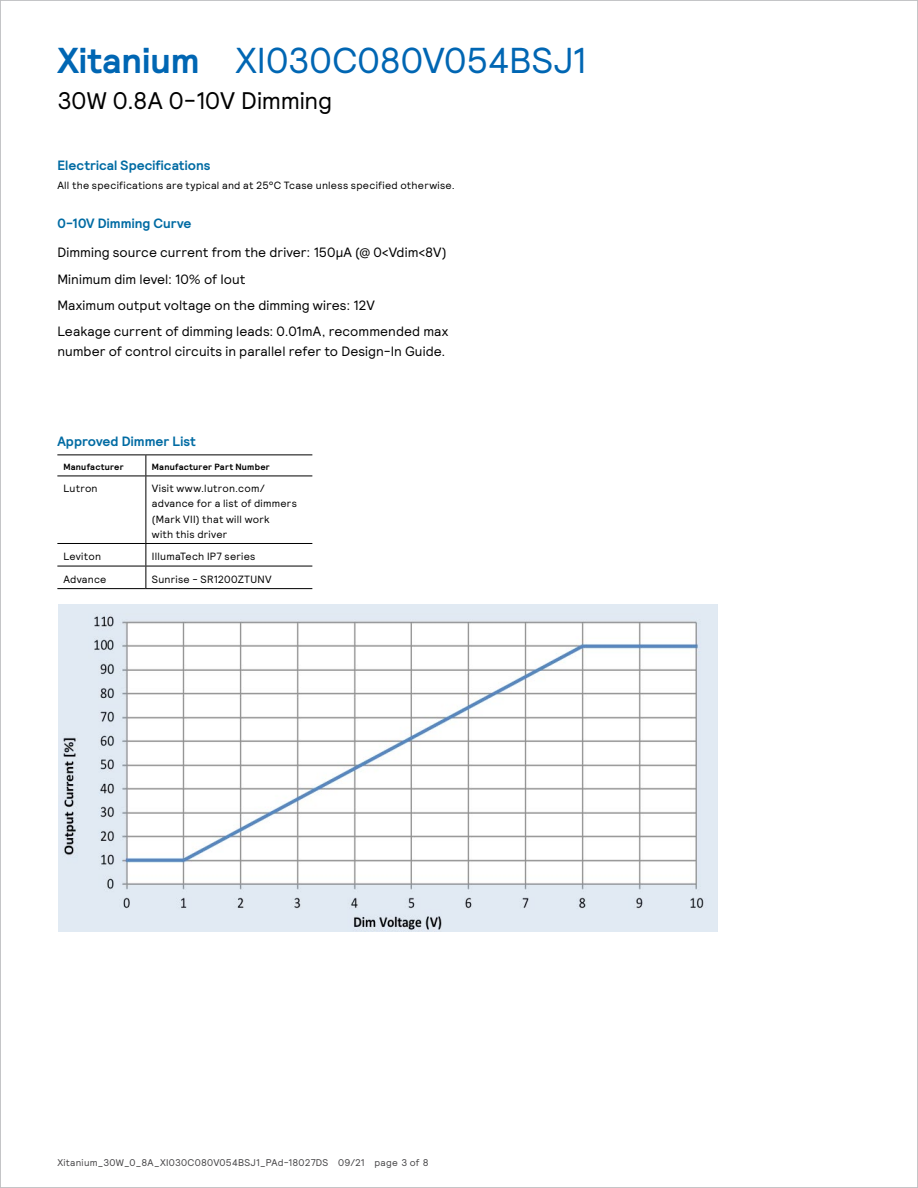
<style>
.page{position:relative;width:918px;height:1188px;background:#fff}
.page>*{position:absolute;margin:0;border:0;box-sizing:border-box;transform-origin:0 0}
.t1{font:36px "Signify Relative";letter-spacing:-.005em;color:#0066b3}
.t2{font:24px "Signify Relative";letter-spacing:-.005em;color:#000}
.t3{font:13.5px/26.2px "Signify Relative";letter-spacing:.005em;color:#000}
.t4{font:700 13.5px "Signify Relative";letter-spacing:.005em;color:#006ba3}
.t5{font:10.5px/15px "Signify Relative";letter-spacing:.025em;color:#000}
.t6{font:9.75px "Signify Relative";letter-spacing:.025em;color:#464547}
.t7{font:700 9px "Signify Relative";letter-spacing:.025em;color:#000}
.s1{font-weight:700}
</style>
<div class="page">
<hr style="left:57px;top:476px;width:89px;height:1px;background:#000">
<hr style="left:57px;top:543px;width:89px;height:1px;background:#000">
<hr style="left:57px;top:566px;width:89px;height:1px;background:#000">
<hr style="left:57px;top:588px;width:89px;height:1px;background:#000">
<hr style="left:57px;top:454px;width:89px;height:1px;background:#000">
<hr style="left:146px;top:454px;width:166px;height:1px;background:#000">
<svg style="left:146px;top:455px;width:1px;height:21px"></svg>
<hr style="left:146px;top:476px;width:166px;height:1px;background:#000">
<hr style="left:146px;top:476px;width:1px;height:67px;background:#000">
<hr style="left:146px;top:543px;width:166px;height:1px;background:#000">
<hr style="left:146px;top:566px;width:166px;height:1px;background:#000">
<svg style="left:146px;top:544px;width:1px;height:44px"></svg>
<hr style="left:146px;top:588px;width:166px;height:1px;background:#000">
<img style="left:59px;top:605px;width:658px;height:327px">
<h1 class="t1" style="left:57px;top:37px;width:531px"><span class="s1">Xitanium</span> XI030C080V054BSJ1</h1>
<h2 class="t2" style="left:57px;top:85px;width:276px">30W 0.8A 0-10V Dimming</h2>
<p class="t4" style="left:57px;top:156px;width:155px">Electrical Specifications</p>
<p class="t5" style="left:57px;top:178px;width:399px">All the specifications are typical and at 25°C Tcase unless specified otherwise.</p>
<p class="t4" style="left:57px;top:215px;width:136px">0-10V Dimming Curve</p>
<p class="t3" style="left:57px;top:239px;width:393px">Dimming source current from the driver: 150μA (@ 0&lt;Vdim&lt;8V)<br>Minimum dim level: 10% of Iout<br>Maximum output voltage on the dimming wires: 12V<br>Leakage current of dimming leads: 0.01mA, recommended max</p>
<p class="t3" style="left:57px;top:337px;width:390px">number of control circuits in parallel refer to Design-In Guide.</p>
<p class="t4" style="left:57px;top:432px;width:140px">Approved Dimmer List</p>
<p class="t7" style="left:63px;top:461px;width:62px">Manufacturer</p>
<p class="t7" style="left:152px;top:461px;width:119px">Manufacturer Part Number</p>
<p class="t5" style="left:63px;top:481px;width:36px">Lutron</p>
<p class="t5" style="left:152px;top:481px;width:147px">Visit www.lutron.com/ advance for a list of dimmers (Mark VII) that will work<br>with this driver</p>
<p class="t5" style="left:63px;top:549px;width:39px">Leviton</p>
<p class="t5" style="left:152px;top:549px;width:105px">IllumaTech IP7 series</p>
<p class="t5" style="left:63px;top:571px;width:45px">Advance</p>
<p class="t5" style="left:152px;top:571px;width:121px">Sunrise - SR1200ZTUNV</p>
<p class="t6" style="left:57px;top:1156px;width:373px">Xitanium_30W_0_8A_XI030C080V054BSJ1_PAd-18027DS 09/21 page 3 of 8</p>
</div>
